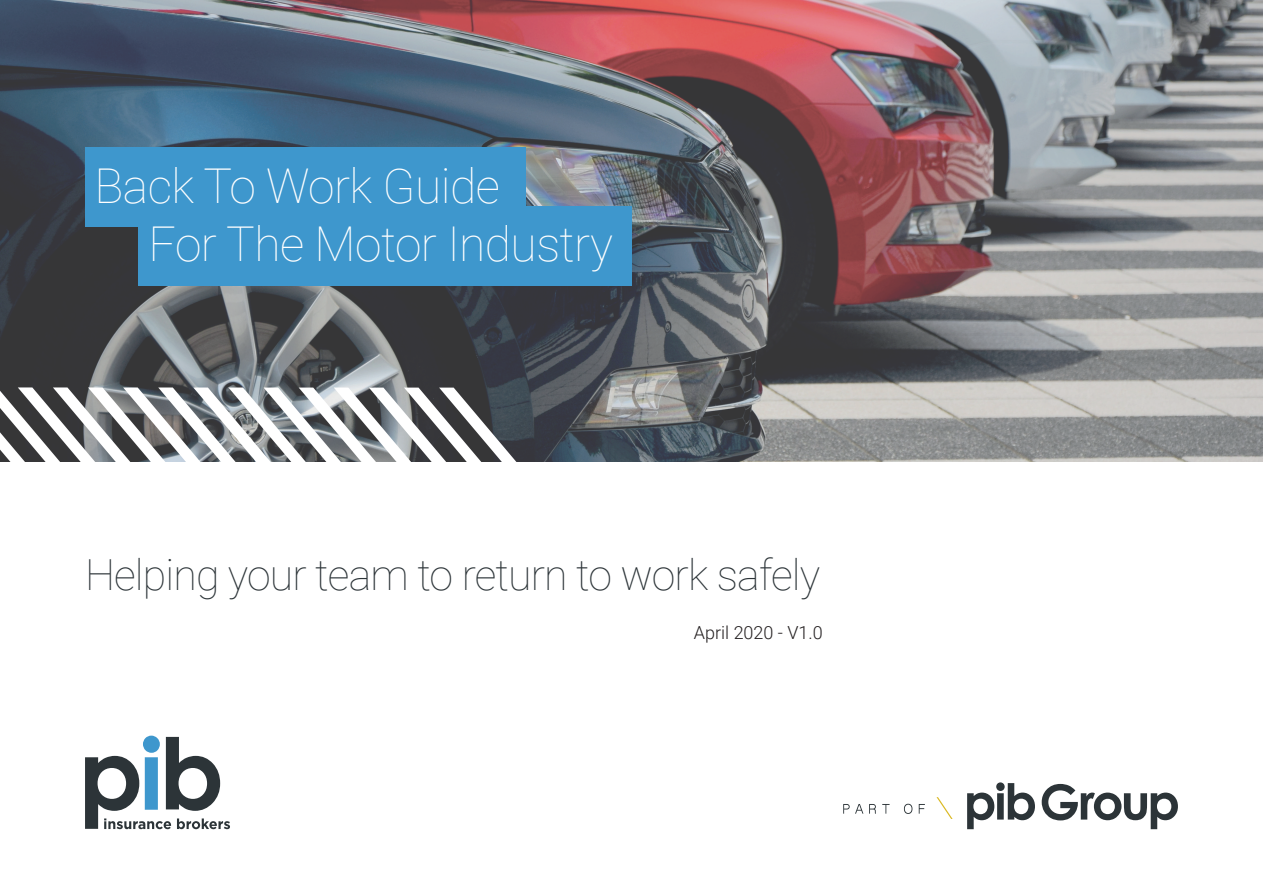
<style>
.page{position:relative;width:1263px;height:893px;background:#fff}
.page>*{position:absolute;margin:0;border:0;box-sizing:border-box;transform-origin:0 0}
.t1{font:100 48px "Roboto";letter-spacing:-.01em;color:#fff}
.t2{font:100 42.75px "Roboto";letter-spacing:-.02em;color:#2c3438}
.t3{font:300 18px "Roboto";color:#231f20}
</style>
<div class="page">
<svg style="left:967px;top:782px;width:68px;height:47px"></svg>
<svg style="left:1042px;top:784px;width:136px;height:45px"></svg>
<svg style="left:843px;top:804px;width:20px;height:10px"></svg>
<svg style="left:869px;top:804px;width:7px;height:10px"></svg>
<svg style="left:882px;top:804px;width:7px;height:10px"></svg>
<svg style="left:904px;top:804px;width:8px;height:10px"></svg>
<svg style="left:919px;top:804px;width:6px;height:10px"></svg>
<svg style="left:936px;top:797px;width:16px;height:22px"></svg>
<svg style="left:85px;top:736px;width:145px;height:93px"></svg>
<img style="left:0;top:0;width:1263px;height:462px">
<div style="left:85px;top:147px;width:440px;height:79px;background:#3e97cd"></div>
<div style="left:138px;top:207px;width:493px;height:79px;background:#3e97cd"></div>
<svg style="left:0;top:387px;width:534px;height:75px"></svg>
<p class="t1" style="left:95px;top:152px;width:407px">Back To Work Guide</p>
<p class="t1" style="left:149px;top:210px;width:466px">For The Motor Industry</p>
<p class="t2" style="left:85px;top:545px;width:737px">Helping your team to return to work safely</p>
<p class="t3" style="left:694px;top:620px;width:130px">April 2020 - V1.0</p>
</div>
